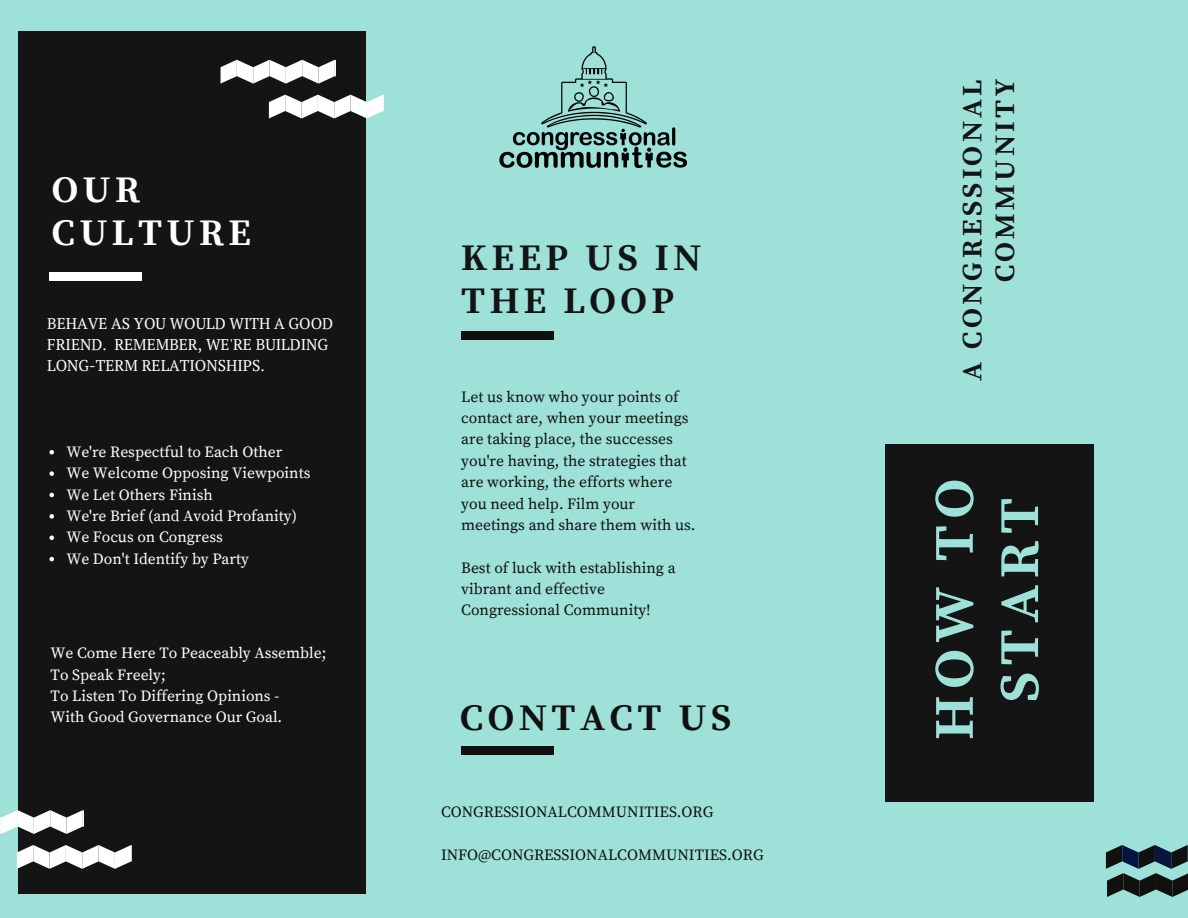
<style>
.page{position:relative;width:1188px;height:918px;background:#9de1d9}
.page>*{position:absolute;margin:0;border:0;box-sizing:border-box;transform-origin:0 0}
.t1{font:700 55.95px/65.2px "Source Serif Pro";letter-spacing:.12em;color:#9de1d9;text-align:center}
.t2{font:700 37.35px/42.8px "Source Serif Pro";letter-spacing:.12em;color:#141414}
.t3{font:700 37.35px/42.8px "Source Serif Pro";letter-spacing:.12em;color:#fff}
.t4{font:700 37.35px "Source Serif Pro";letter-spacing:.12em;color:#12100e}
.t5{font:700 28.05px/32.7px "Source Serif Pro";letter-spacing:.12em;color:#141414;text-align:right}
.t6{font:15.6px/21.3px "Source Serif Pro";color:#12100e}
.t7{font:15.6px/21.3px "Source Serif Pro";color:#fff}
.t8{font:15.6px/21.3px "PT Serif";color:#fff}
</style>
<div class="page">
<div style="left:18px;top:32px;width:348px;height:862px;background:#141414"></div>
<div style="left:885px;top:444px;width:208px;height:358px;background:#141414"></div>
<svg style="left:1106px;top:845px;width:82px;height:52px"></svg>
<svg style="left:269px;top:95px;width:115px;height:23px"></svg>
<svg style="left:221px;top:60px;width:115px;height:24px"></svg>
<svg style="left:17px;top:845px;width:115px;height:24px"></svg>
<svg style="left:0;top:810px;width:84px;height:24px"></svg>
<div style="left:50px;top:272px;width:92px;height:9px;background:#fff"></div>
<div style="left:461px;top:331px;width:92px;height:9px;background:#12100e"></div>
<img style="left:499px;top:46px;width:189px;height:122px">
<div style="left:461px;top:746px;width:92px;height:9px;background:#12100e"></div>
<svg style="left:50px;top:450px;width:4px;height:4px"></svg>
<svg style="left:50px;top:471px;width:4px;height:5px"></svg>
<svg style="left:50px;top:493px;width:4px;height:4px"></svg>
<svg style="left:50px;top:514px;width:4px;height:5px"></svg>
<svg style="left:50px;top:536px;width:4px;height:4px"></svg>
<svg style="left:50px;top:557px;width:4px;height:4px"></svg>
<h2 class="t3" style="left:52px;top:170px;width:201px">OUR<br>CULTURE</h2>
<p class="t8" style="left:47px;top:312px;width:288px">BEHAVE AS YOU WOULD WITH A GOOD<br>FRIEND. REMEMBER, WE'RE BUILDING<br>LONG-TERM RELATIONSHIPS.</p>
<p class="t7" style="left:66px;top:442px;width:246px">We're Respectful to Each Other<br>We Welcome Opposing Viewpoints<br>We Let Others Finish<br>We're Brief (and Avoid Profanity)<br>We Focus on Congress<br>We Don't Identify by Party</p>
<p class="t7" style="left:51px;top:643px;width:277px">We Come Here To Peaceably Assemble;<br>To Speak Freely;<br>To Listen To Differing Opinions -<br>With Good Governance Our Goal.</p>
<h2 class="t2" style="left:461px;top:238px;width:242px">KEEP US IN<br>THE LOOP</h2>
<p class="t6" style="left:461px;top:387px;width:236px">Let us know who your points of contact are, when your meetings are taking place, the successes you're having, the strategies that are working, the efforts where you need help. Film your meetings and share them with us.</p>
<p class="t6" style="left:461px;top:558px;width:216px">Best of luck with establishing a vibrant and effective<br>Congressional Community!</p>
<h2 class="t4" style="left:460px;top:696px;width:272px">CONTACT US</h2>
<p class="t6" style="left:441px;top:802px;width:274px">CONGRESSIONALCOMMUNITIES.ORG</p>
<p class="t6" style="left:441px;top:844px;width:324px">INFO@CONGRESSIONALCOMMUNITIES.ORG</p>
<h3 class="t5" style="left:957px;top:381px;width:303px;rotate:-90deg">A CONGRESSIONAL<br>COMMUNITY</h3>
<h1 class="t1" style="left:924px;top:740px;width:263px;rotate:-90deg">HOW TO<br>START</h1>
</div>
